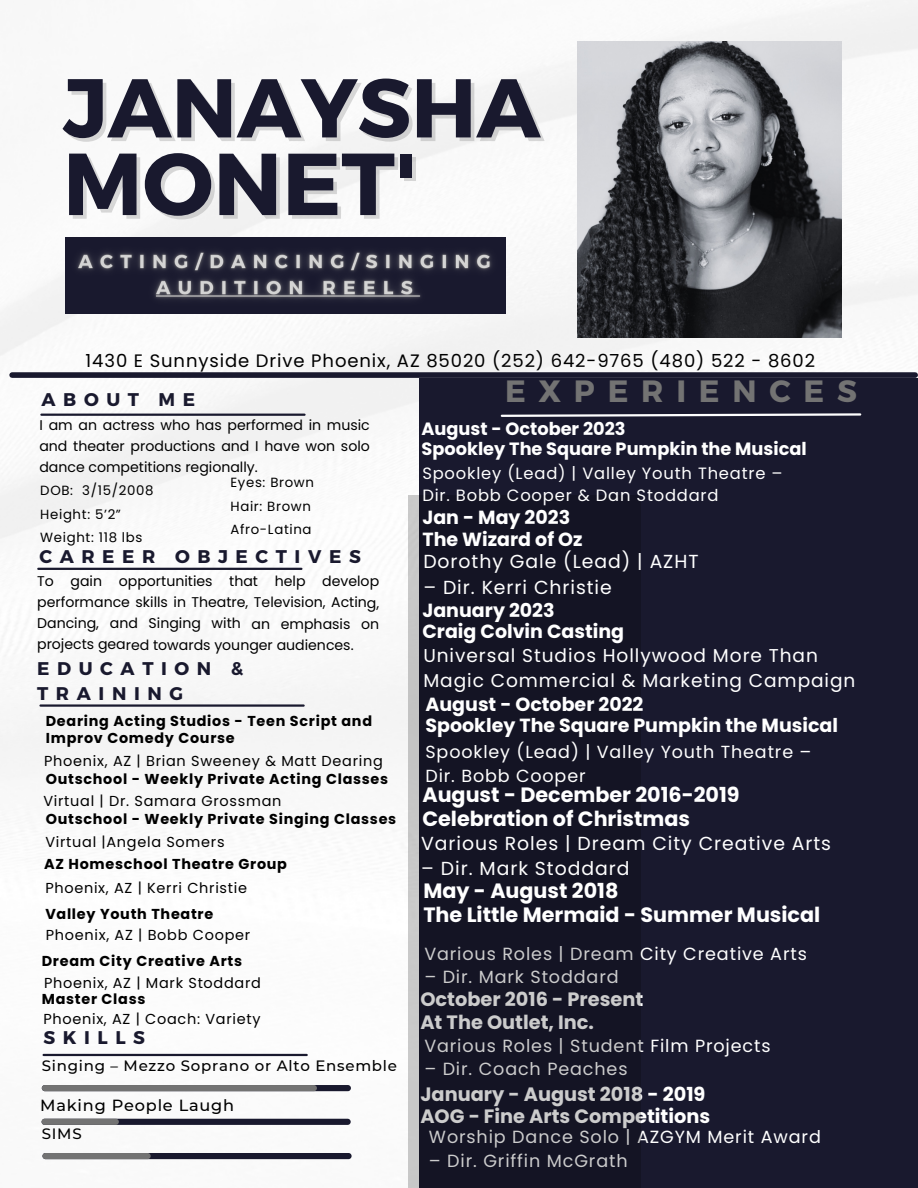
<style>
.page{position:relative;width:918px;height:1188px;background:#fff}
.page>*{position:absolute;margin:0;border:0;box-sizing:border-box;transform-origin:0 0}
.t1{font:700 87.75px "Montserrat";color:#19192e}
.t2{font:700 83.25px "Montserrat";color:#19192e}
.t3{font:700 30.75px "Montserrat";letter-spacing:.415em;color:#737373}
.t4{font:700 20.7px/24.3px "Poppins";color:#fff}
.t5{font:700 19.35px/22.5px "Poppins";color:#fff}
.t6{font:700 19.05px/21.8px "Poppins";color:#fff}
.t7{font:18.9px "Poppins";letter-spacing:.05em;color:#fff}
.t8{font:18.6px/24.9px "Poppins";letter-spacing:.05em;color:#fff}
.t9{font:700 18.3px/25.3px "Montserrat";letter-spacing:.415em;color:#19192e}
.t10{font:18px "Poppins";letter-spacing:.05em;color:#000}
.t11{font:700 17.7px "Poppins";color:#fff}
.t12{font:17.55px/23.9px "Poppins";letter-spacing:.05em;color:#fff}
.t13{font:16.35px/22.4px "Poppins";letter-spacing:.05em;color:#fff}
.t14{font:500 16.05px "Montserrat";letter-spacing:.05em;color:#000}
.t15{font:500 15px "Montserrat";letter-spacing:.05em;color:#000}
.t16{font:700 14.4px/16.8px "Poppins";letter-spacing:.05em;color:#000}
.t17{font:14.4px "Poppins";letter-spacing:.05em;color:#000}
.t18{font:14.1px/21.1px "Poppins";color:#000;text-align:justify}
.t19{font:13.35px "Poppins";letter-spacing:.05em;color:#000}
</style>
<div class="page">
<img style="left:0;top:0;width:918px;height:1160px">
<img style="left:577px;top:41px;width:265px;height:296px">
<div style="left:419px;top:378px;width:499px;height:810px;background:#19192e"></div>
<hr style="left:41px;top:414px;width:264px;height:2px;background:#19192e">
<hr style="left:40px;top:704px;width:264px;height:3px;background:#19192e">
<hr style="left:44px;top:1054px;width:263px;height:2px;background:#19192e">
<div style="left:12px;top:372px;width:903px;height:6px;background:#19192e"></div>
<div style="left:42px;top:1085px;width:309px;height:6px;background:#19192e;border-radius:3px"></div>
<div style="left:42px;top:1085px;width:275px;height:6px;background:#737373;border-radius:3px"></div>
<div style="left:42px;top:1119px;width:309px;height:6px;background:#19192e;border-radius:3px"></div>
<div style="left:42px;top:1119px;width:77px;height:6px;background:#737373;border-radius:3px"></div>
<div style="left:42px;top:1153px;width:310px;height:6px;background:#19192e;border-radius:3px"></div>
<div style="left:42px;top:1153px;width:109px;height:6px;background:#737373;border-radius:3px"></div>
<hr style="left:38px;top:568px;width:263px;height:2px;background:#19192e">
<img style="left:57px;top:230px;width:461px;height:89px">
<svg style="left:500px;top:413px;width:362px;height:4px"></svg>
<div style="left:408px;top:495px;width:233px;height:693px;background:#141424"></div>
<p class="t2" style="left:63px;top:54px;width:479px">JANAYSHA</p>
<h4 class="t1" style="left:63px;top:127px;width:355px">MONET'</h4>
<p class="t10" style="left:86px;top:348px;width:731px">1430 E Sunnyside Drive Phoenix, AZ 85020 (252) 642-9765 (480) 522 - 8602</p>
<h1 class="t9" style="left:42px;top:386px;width:155px">ABOUT ME</h1>
<p class="t18" style="left:39px;top:414px;width:332px">I am an actress who has performed in music and theater productions and I have won solo dance competitions regionally.</p>
<p class="t19" style="left:40px;top:481px;width:115px">DOB: 3/15/2008</p>
<h4 class="t19" style="left:40px;top:505px;width:82px">Height: 5’2”</h4>
<p class="t19" style="left:40px;top:528px;width:104px">Weight: 118 lbs</p>
<p class="t19" style="left:230px;top:473px;width:85px">Eyes: Brown</p>
<h6 class="t19" style="left:230px;top:497px;width:82px">Hair: Brown</h6>
<p class="t19" style="left:230px;top:520px;width:83px">Afro-Latina</p>
<p class="t9" style="left:39px;top:543px;width:323px">CAREER OBJECTIVES</p>
<p class="t18" style="left:37px;top:571px;width:344px">To gain opportunities that help develop performance skills in Theatre, Television, Acting, Dancing, and Singing with an emphasis on projects geared towards younger audiences.</p>
<p class="t9" style="left:37px;top:654px;width:208px">EDUCATION &amp;<br>TRAINING</p>
<p class="t16" style="left:46px;top:713px;width:328px">Dearing Acting Studios - Teen Script and<br>Improv Comedy Course</p>
<h6 class="t17" style="left:44px;top:751px;width:340px">Phoenix, AZ | Brian Sweeney &amp; Matt Dearing</h6>
<p class="t16" style="left:46px;top:771px;width:344px">Outschool - Weekly Private Acting Classes</p>
<p class="t17" style="left:43px;top:791px;width:240px">Virtual | Dr. Samara Grossman</p>
<p class="t16" style="left:46px;top:810px;width:352px">Outschool - Weekly Private Singing Classes</p>
<p class="t17" style="left:45px;top:832px;width:181px">Virtual |Angela Somers</p>
<p class="t16" style="left:44px;top:855px;width:244px">AZ Homeschool Theatre Group</p>
<h4 class="t17" style="left:45px;top:878px;width:203px">Phoenix, AZ | Kerri Christie</h4>
<p class="t16" style="left:45px;top:905px;width:170px">Valley Youth Theatre</p>
<p class="t16" style="left:42px;top:953px;width:202px">Dream City Creative Arts</p>
<p class="t17" style="left:46px;top:925px;width:206px">Phoenix, AZ | Bobb Cooper</p>
<p class="t17" style="left:44px;top:972px;width:218px">Phoenix, AZ | Mark Stoddard</p>
<h5 class="t16" style="left:42px;top:990px;width:105px">Master Class</h5>
<h4 class="t17" style="left:43px;top:1009px;width:219px">Phoenix, AZ | Coach: Variety</h4>
<h2 class="t9" style="left:43px;top:1024px;width:103px">SKILLS</h2>
<p class="t15" style="left:42px;top:1056px;width:357px">Singing – Mezzo Soprano or Alto Ensemble</p>
<p class="t14" style="left:40px;top:1095px;width:195px">Making People Laugh</p>
<p class="t15" style="left:42px;top:1125px;width:41px">SIMS</p>
<p class="t3" style="left:505px;top:371px;width:353px">EXPERIENCES</p>
<p class="t11" style="left:421px;top:417px;width:206px">August - October 2023</p>
<p class="t11" style="left:421px;top:437px;width:387px">Spookley The Square Pumpkin the Musical</p>
<p class="t13" style="left:422px;top:462px;width:362px">Spookley (Lead) | Valley Youth Theatre –<br>Dir. Bobb Cooper &amp; Dan Stoddard</p>
<p class="t6" style="left:422px;top:507px;width:162px">Jan - May 2023<br>The Wizard of Oz</p>
<p class="t7" style="left:423px;top:548px;width:277px">Dorothy Gale (Lead) | AZHT</p>
<p class="t7" style="left:423px;top:574px;width:190px">– Dir. Kerri Christie</p>
<p class="t6" style="left:422px;top:599px;width:203px">January 2023<br>Craig Colvin Casting</p>
<p class="t8" style="left:423px;top:643px;width:434px">Universal Studios Hollywood More Than<br>Magic Commercial &amp; Marketing Campaign</p>
<p class="t6" style="left:425px;top:693px;width:414px">August - October 2022<br>Spookley The Square Pumpkin the Musical</p>
<h6 class="t12" style="left:425px;top:740px;width:387px">Spookley (Lead) | Valley Youth Theatre –<br>Dir. Bobb Cooper</h6>
<p class="t4" style="left:422px;top:783px;width:319px">August - December 2016-2019<br>Celebration of Christmas</p>
<p class="t7" style="left:421px;top:830px;width:411px">Various Roles | Dream City Creative Arts</p>
<p class="t7" style="left:421px;top:856px;width:210px">– Dir. Mark Stoddard</p>
<p class="t4" style="left:423px;top:879px;width:398px">May - August 2018<br>The Little Mermaid - Summer Musical</p>
<h4 class="t12" style="left:424px;top:942px;width:384px">Various Roles | Dream City Creative Arts</h4>
<h4 class="t12" style="left:424px;top:965px;width:196px">– Dir. Mark Stoddard</h4>
<h4 class="t5" style="left:420px;top:988px;width:224px">October 2016 - Present<br>At The Outlet, Inc.</h4>
<h6 class="t12" style="left:424px;top:1034px;width:348px">Various Roles | Student Film Projects</h6>
<p class="t12" style="left:424px;top:1057px;width:205px">– Dir. Coach Peaches</p>
<p class="t5" style="left:420px;top:1083px;width:291px">January - August 2018 - 2019<br>AOG - Fine Arts Competitions</p>
<h4 class="t12" style="left:429px;top:1125px;width:393px">Worship Dance Solo | AZGYM Merit Award</h4>
<p class="t12" style="left:429px;top:1149px;width:200px">– Dir. Griffin McGrath</p>
</div>
